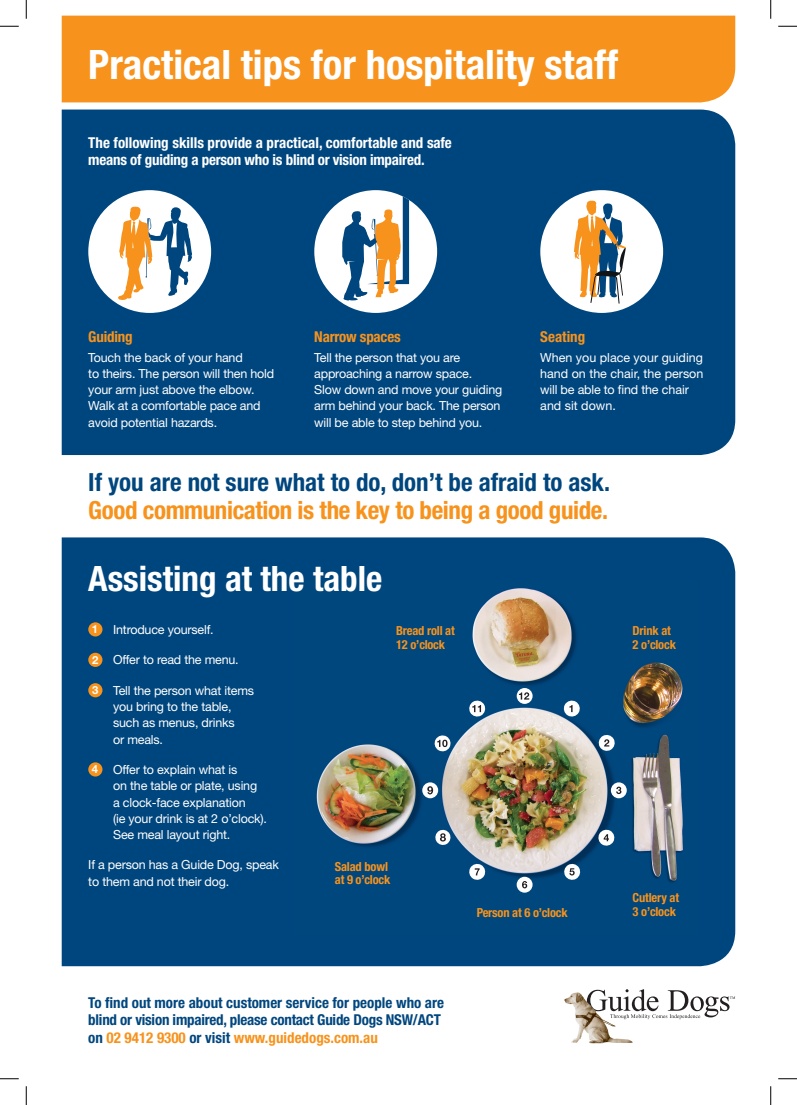
<style>
.page{position:relative;width:797px;height:1105px;background:#fff}
.page>*{position:absolute;margin:0;border:0;box-sizing:border-box;transform-origin:0 0}
.t1{font:700 condensed 40.62px "Helvetica Neue LT";color:#fff}
.t2{font:700 condensed 35px "Helvetica Neue LT";color:#fff}
.t3{font:700 condensed 25px "Helvetica Neue LT";color:#00467e}
.t4{font:700 condensed 25px "Helvetica Neue LT";letter-spacing:-.015em;color:#f7931d}
.t5{font:700 condensed 15px/17.5px "Helvetica Neue LT";color:#00467e}
.t6{font:700 condensed 15px/17.5px "Helvetica Neue LT";color:#fff}
.t7{font:700 condensed 15px "Helvetica Neue LT";letter-spacing:-.015em;color:#f7931d}
.t8{font:12.5px/16.2px "Helvetica Neue LT";letter-spacing:-.015em;color:#fff}
.t9{font:700 condensed 12.5px/13.8px "Helvetica Neue LT";letter-spacing:-.015em;color:#f7931d}
.t10{font:700 11.25px "Helvetica Neue LT";color:#fff}
.s1{color:#f7931d}
</style>
<div class="page">
<svg style="left:591px;top:989px;width:144px;height:30px"></svg>
<img style="left:564px;top:992px;width:70px;height:52px">
<div style="left:62px;top:16px;width:673px;height:86px;background:#f7931d"></div>
<div style="left:62px;top:110px;width:673px;height:345px;background:#00467e"></div>
<div style="left:314px;top:190px;width:123px;height:123px;background:#fff;border-radius:50%"></div>
<svg style="left:342px;top:190px;width:67px;height:111px"></svg>
<div style="left:540px;top:190px;width:123px;height:123px;background:#fff;border-radius:50%"></div>
<svg style="left:574px;top:200px;width:52px;height:104px"></svg>
<div style="left:88px;top:190px;width:123px;height:123px;background:#fff;border-radius:50%"></div>
<svg style="left:118px;top:206px;width:74px;height:94px"></svg>
<div style="left:62px;top:537px;width:673px;height:429px;background:#00467e"></div>
<div style="left:88px;top:622px;width:14px;height:14px;background:#f7931d;border-radius:50%"></div>
<div style="left:88px;top:653px;width:14px;height:14px;background:#f7931d;border-radius:50%"></div>
<div style="left:88px;top:683px;width:14px;height:14px;background:#f7931d;border-radius:50%"></div>
<div style="left:88px;top:762px;width:14px;height:14px;background:#f7931d;border-radius:50%"></div>
<img style="left:295px;top:581px;width:402px;height:354px">
<div style="left:516px;top:877px;width:16px;height:16px;background:#fff;border-radius:50%"></div>
<svg style="left:522px;top:881px;width:5px;height:7px"></svg>
<svg style="left:422px;top:782px;width:16px;height:16px"></svg>
<svg style="left:427px;top:786px;width:6px;height:8px"></svg>
<svg style="left:434px;top:829px;width:17px;height:17px"></svg>
<svg style="left:468px;top:863px;width:18px;height:18px"></svg>
<svg style="left:433px;top:734px;width:18px;height:18px"></svg>
<svg style="left:597px;top:734px;width:18px;height:18px"></svg>
<svg style="left:468px;top:699px;width:18px;height:19px"></svg>
<svg style="left:562px;top:699px;width:19px;height:19px"></svg>
<div style="left:611px;top:782px;width:15px;height:16px;background:#fff;border-radius:50%"></div>
<svg style="left:616px;top:787px;width:5px;height:7px"></svg>
<svg style="left:597px;top:829px;width:18px;height:18px"></svg>
<svg style="left:563px;top:863px;width:18px;height:18px"></svg>
<svg style="left:516px;top:688px;width:16px;height:16px"></svg>
<svg style="left:519px;top:692px;width:10px;height:7px"></svg>
<svg style="left:0;top:25px;width:19px;height:2px"></svg>
<svg style="left:778px;top:25px;width:19px;height:2px"></svg>
<svg style="left:0;top:1078px;width:19px;height:1px"></svg>
<svg style="left:778px;top:1078px;width:19px;height:1px"></svg>
<svg style="left:25px;top:0;width:2px;height:19px"></svg>
<svg style="left:25px;top:1086px;width:2px;height:19px"></svg>
<svg style="left:770px;top:0;width:1px;height:19px"></svg>
<svg style="left:770px;top:1086px;width:1px;height:19px"></svg>
<p class="t1" style="left:88px;top:40px;width:531px">Practical tips for hospitality staff</p>
<p class="t6" style="left:88px;top:133px;width:365px">The following skills provide a practical, comfortable and safe means of guiding a person who is blind or vision impaired.</p>
<p class="t7" style="left:88px;top:327px;width:46px">Guiding</p>
<p class="t8" style="left:88px;top:349px;width:187px">Touch the back of your hand<br>to theirs. The person will then hold your arm just above the elbow.<br>Walk at a comfortable pace and avoid potential hazards.</p>
<p class="t7" style="left:314px;top:327px;width:88px">Narrow spaces</p>
<p class="t8" style="left:314px;top:349px;width:189px">Tell the person that you are approaching a narrow space.<br>Slow down and move your guiding arm behind your back. The person will be able to step behind you.</p>
<p class="t7" style="left:540px;top:327px;width:46px">Seating</p>
<p class="t8" style="left:540px;top:349px;width:165px">When you place your guiding hand on the chair, the person will be able to find the chair and sit down.</p>
<p class="t3" style="left:88px;top:467px;width:523px">If you are not sure what to do, don’t be afraid to ask.</p>
<p class="t4" style="left:88px;top:495px;width:521px">Good communication is the key to being a good guide.</p>
<p class="t2" style="left:88px;top:558px;width:295px">Assisting at the table</p>
<p class="t10" style="left:92px;top:622px;width:8px">1</p>
<p class="t8" style="left:113px;top:621px;width:102px">Introduce yourself.</p>
<p class="t10" style="left:92px;top:653px;width:8px">2</p>
<p class="t8" style="left:113px;top:652px;width:127px">Offer to read the menu.</p>
<p class="t10" style="left:92px;top:683px;width:8px">3</p>
<p class="t8" style="left:113px;top:682px;width:142px">Tell the person what items you bring to the table, such as menus, drinks<br>or meals.</p>
<p class="t10" style="left:92px;top:762px;width:8px">4</p>
<p class="t8" style="left:113px;top:761px;width:155px">Offer to explain what is<br>on the table or plate, using<br>a clock-face explanation<br>(ie your drink is at 2 o’clock).<br>See meal layout right.</p>
<p class="t8" style="left:88px;top:857px;width:192px">If a person has a Guide Dog, speak to them and not their dog.</p>
<p class="t9" style="left:335px;top:859px;width:57px">Salad bowl at 9 o’clock</p>
<p class="t9" style="left:396px;top:623px;width:60px">Bread roll at<br>12 o’clock</p>
<p class="t9" style="left:476px;top:905px;width:93px">Person at 6 o’clock</p>
<p class="t5" style="left:88px;top:994px;width:357px">To find out more about customer service for people who are blind or vision impaired, please contact Guide Dogs NSW/ACT on <span class="s1">02 9412 9300</span> or visit <span class="s1">www.guidedogs.com.au</span></p>
<p class="t9" style="left:632px;top:623px;width:45px">Drink at<br>2 o’clock</p>
<p class="t9" style="left:632px;top:891px;width:48px">Cutlery at<br>3 o’clock</p>
</div>
